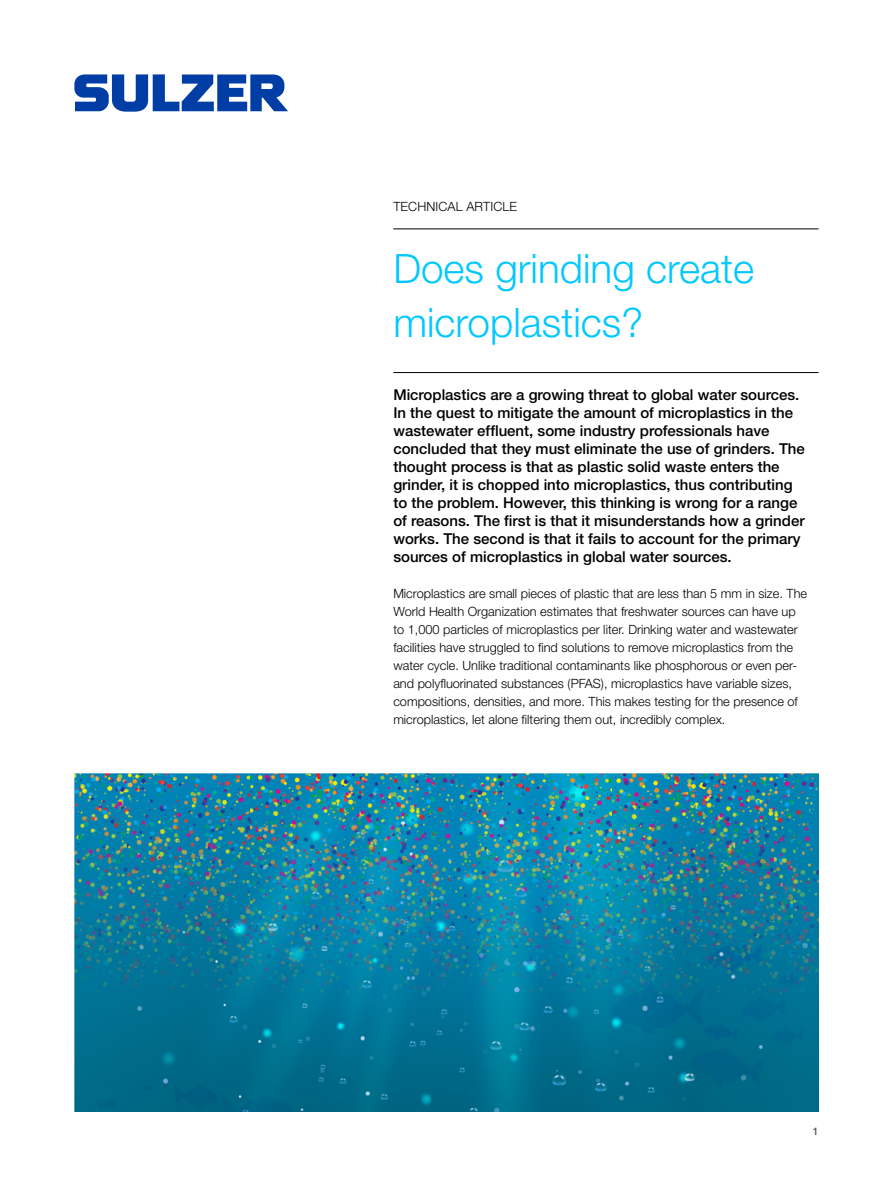
<style>
.page{position:relative;width:893px;height:1191px;background:#fff}
.page>*{position:absolute;margin:0;border:0;box-sizing:border-box;transform-origin:0 0}
.Cover_title_27_pt{font:300 40.5px/54px "Helvetica Neue LT Pro";color:#00c8ff}
.Lead_text_10pt{font:500 15px/18px "Helvetica Neue LT Pro";color:#000}
.Body_text_8_5pt{font:300 12.75px/18px "Helvetica Neue LT Pro";color:#000}
.Technical_article_text{font:300 12.75px "Helvetica Neue LT Pro";letter-spacing:.01em;color:#000}
.t1{font:500 10.5px "Helvetica Neue LT Pro";color:#5c5c5b}
</style>
<div class="page">
<hr style="left:393px;top:229px;width:426px;height:1px;background:#000">
<hr style="left:393px;top:372px;width:426px;height:1px;background:#000">
<img style="left:74px;top:773px;width:745px;height:338px">
<svg style="left:74px;top:74px;width:214px;height:38px"></svg>
<p class="Technical_article_text" style="left:393px;top:198px;width:125px">TECHNICAL ARTICLE</p>
<p class="Cover_title_27_pt" style="left:393px;top:240px;width:362px">Does grinding create microplastics?</p>
<p class="Lead_text_10pt" style="left:393px;top:385px;width:413px">Microplastics are a growing threat to global water sources.<br>In the quest to mitigate the amount of microplastics in the wastewater effluent, some industry professionals have concluded that they must eliminate the use of grinders. The thought process is that as plastic solid waste enters the grinder, it is chopped into microplastics, thus contributing to the problem. However, this thinking is wrong for a range of reasons. The first is that it misunderstands how a grinder works. The second is that it fails to account for the primary sources of microplastics in global water sources.</p>
<p class="Body_text_8_5pt" style="left:393px;top:584px;width:415px">Microplastics are small pieces of plastic that are less than 5 mm in size. The World Health Organization estimates that freshwater sources can have up to 1,000 particles of microplastics per liter. Drinking water and wastewater facilities have struggled to find solutions to remove microplastics from the water cycle. Unlike traditional contaminants like phosphorous or even per&shy;and polyfluorinated substances (PFAS), microplastics have variable sizes, compositions, densities, and more. This makes testing for the presence of microplastics, let alone filtering them out, incredibly complex.</p>
<p class="t1" style="left:813px;top:1124px;width:7px">1</p>
</div>
